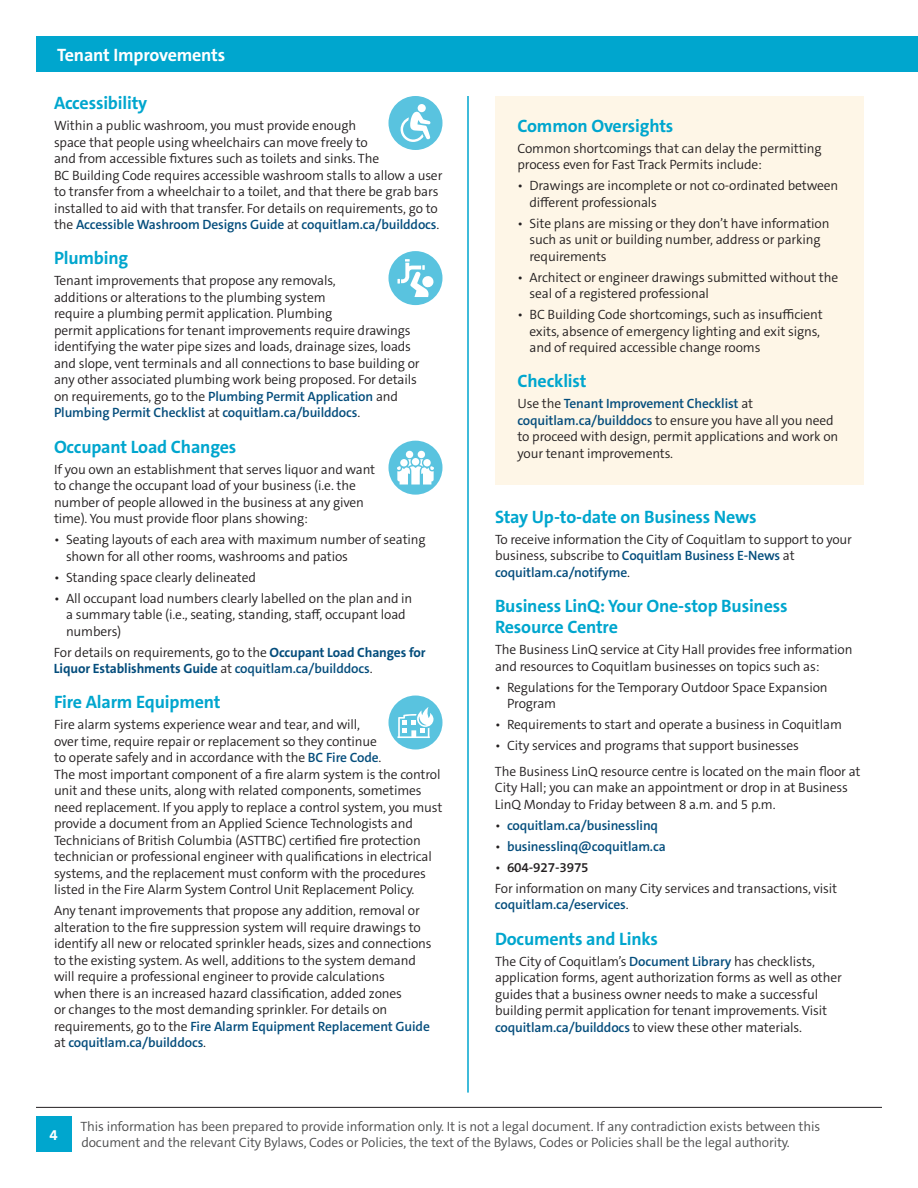
<style>
.page{position:relative;width:918px;height:1188px;background:#fff}
.page>*{position:absolute;margin:0;border:0;box-sizing:border-box;transform-origin:0 0}
.subhead{font:700 18px/21.6px "The Sans C5";letter-spacing:-.01em;color:#00a6ce}
.t1{font:700 18px "The Sans C5";letter-spacing:-.01em;color:#fff}
.t2{font:700 15px "The Sans C5";color:#fff}
.body{font:300 13.5px/16.5px "The Sans C5";letter-spacing:-.01em;color:#231f20}
.t3{font:300 13.5px/16.5px "The Sans C5";letter-spacing:-.01em;color:#4b4c4d}
.body-2{font:700 13.5px/16.5px "The Sans C5";letter-spacing:-.01em;color:#044d7c}
.t4{font:600 13.5px "The Sans C5";letter-spacing:-.01em;color:#044d7c}
.t5{font:600 13.5px "The Sans C5";letter-spacing:-.01em;color:#231f20}
.s1{font-weight:600;color:#044d7c}
.s2{font-weight:300;color:#231f20}
.s3{font-weight:600}
.s4{font-weight:300}
</style>
<div class="page">
<div style="left:36px;top:36px;width:882px;height:36px;background:#00a6ce"></div>
<hr style="left:36px;top:1107px;width:846px;height:1px;background:#231f20">
<div style="left:36px;top:1116px;width:36px;height:36px;background:#00a6ce"></div>
<div style="left:495px;top:96px;width:369px;height:388px;background:#fef6e7"></div>
<hr style="left:467px;top:96px;width:2px;height:997px;background:#00a6ce">
<div style="left:388px;top:251px;width:54px;height:54px;background:#59c3df;border-radius:50%"></div>
<svg style="left:398px;top:259px;width:36px;height:38px"></svg>
<div style="left:388px;top:96px;width:54px;height:54px;background:#59c3df;border-radius:50%"></div>
<svg style="left:401px;top:112px;width:30px;height:30px"></svg>
<div style="left:418px;top:104px;width:8px;height:8px;background:#fff;border-radius:50%"></div>
<div style="left:388px;top:441px;width:54px;height:54px;background:#59c3df;border-radius:50%"></div>
<div style="left:418px;top:451px;width:7px;height:7px;background:#fff;border-radius:50%"></div>
<div style="left:406px;top:451px;width:7px;height:7px;background:#fff;border-radius:50%"></div>
<svg style="left:397px;top:459px;width:37px;height:26px"></svg>
<div style="left:388px;top:696px;width:54px;height:54px;background:#59c3df;border-radius:50%"></div>
<svg style="left:397px;top:707px;width:37px;height:31px"></svg>
<h1 class="t1" style="left:57px;top:43px;width:170px">Tenant Improvements</h1>
<p class="subhead" style="left:54px;top:93px;width:95px">Accessibility</p>
<p class="body" style="left:54px;top:118px;width:390px">Within a public washroom, you must provide enough<br>space that people using wheelchairs can move freely to<br>and from accessible fixtures such as toilets and sinks. The<br>BC Building Code requires accessible washroom stalls to allow a user to transfer from a wheelchair to a toilet, and that there be grab bars installed to aid with that transfer. For details on requirements, go to the <span class="s1">Accessible Washroom Designs Guide</span> at <span class="s1">coquitlam.ca/builddocs</span>.</p>
<p class="subhead" style="left:54px;top:248px;width:76px">Plumbing</p>
<p class="body" style="left:54px;top:273px;width:367px">Tenant improvements that propose any removals,<br>additions or alterations to the plumbing system<br>require a plumbing permit application. Plumbing<br>permit applications for tenant improvements require drawings identifying the water pipe sizes and loads, drainage sizes, loads and slope, vent terminals and all connections to base building or any other associated plumbing work being proposed. For details on requirements, go to the <span class="s1">Plumbing Permit Application</span> and <span class="s1">Plumbing Permit Checklist</span> at <span class="s1">coquitlam.ca/builddocs</span>.</p>
<p class="subhead" style="left:54px;top:436px;width:184px">Occupant Load Changes</p>
<p class="body" style="left:54px;top:461px;width:323px">If you own an establishment that serves liquor and want to change the occupant load of your business (i.e. the number of people allowed in the business at any given time). You must provide floor plans showing:</p>
<p class="body" style="left:66px;top:531px;width:361px;text-indent:-12px">• Seating layouts of each area with maximum number of seating shown for all other rooms, washrooms and patios</p>
<p class="body" style="left:54px;top:569px;width:203px">• Standing space clearly delineated</p>
<p class="body" style="left:66px;top:590px;width:348px;text-indent:-12px">• All occupant load numbers clearly labelled on the plan and in a summary table (i.e., seating, standing, staff, occupant load numbers)</p>
<p class="body-2" style="left:54px;top:644px;width:373px"><span class="s2">For details on requirements, go to the</span> Occupant Load Changes for<br>Liquor Establishments Guide <span class="s2">at</span> <span class="s3">coquitlam.ca/builddocs</span><span class="s2">.</span></p>
<p class="subhead" style="left:54px;top:691px;width:168px">Fire Alarm Equipment</p>
<p class="body" style="left:54px;top:716px;width:390px">Fire alarm systems experience wear and tear, and will,<br>over time, require repair or replacement so they continue<br>to operate safely and in accordance with the <span class="s1">BC Fire Code</span>.<br>The most important component of a fire alarm system is the control unit and these units, along with related components, sometimes need replacement. If you apply to replace a control system, you must provide a document from an Applied Science Technologists and Technicians of British Columbia (ASTTBC) certified fire protection technician or professional engineer with qualifications in electrical systems, and the replacement must conform with the procedures listed in the Fire Alarm System Control Unit Replacement Policy.</p>
<p class="body" style="left:54px;top:902px;width:379px">Any tenant improvements that propose any addition, removal or alteration to the fire suppression system will require drawings to identify all new or relocated sprinkler heads, sizes and connections to the existing system. As well, additions to the system demand will require a professional engineer to provide calculations<br>when there is an increased hazard classification, added zones<br>or changes to the most demanding sprinkler. For details on requirements, go to the <span class="s1">Fire Alarm Equipment Replacement Guide </span>at <span class="s1">coquitlam.ca/builddocs</span>.</p>
<p class="subhead" style="left:518px;top:115px;width:157px">Common Oversights</p>
<p class="body" style="left:518px;top:140px;width:306px">Common shortcomings that can delay the permitting process even for Fast Track Permits include:</p>
<p class="body" style="left:530px;top:178px;width:310px;text-indent:-12px">• Drawings are incomplete or not co-ordinated between different professionals</p>
<p class="body" style="left:530px;top:215px;width:302px;text-indent:-12px">• Site plans are missing or they don’t have information such as unit or building number, address or parking requirements</p>
<p class="body" style="left:530px;top:269px;width:310px;text-indent:-12px">• Architect or engineer drawings submitted without the seal of a registered professional</p>
<p class="body" style="left:530px;top:307px;width:295px;text-indent:-12px">• BC Building Code shortcomings, such as insufficient exits, absence of emergency lighting and exit signs, and of required accessible change rooms</p>
<p class="subhead" style="left:518px;top:371px;width:71px">Checklist</p>
<p class="body" style="left:518px;top:396px;width:322px">Use the <span class="s1">Tenant Improvement Checklist</span> at <span class="s1">coquitlam.ca/builddocs</span> to ensure you have all you need to proceed with design, permit applications and work on your tenant improvements.</p>
<p class="subhead" style="left:495px;top:506px;width:263px">Stay Up-to-date on Business News</p>
<p class="body" style="left:495px;top:531px;width:359px">To receive information the City of Coquitlam to support to your business, subscribe to <span class="s1">Coquitlam Business E-News</span> at <span class="s1">coquitlam.ca/notifyme</span>.</p>
<p class="subhead" style="left:495px;top:595px;width:294px">Business LinQ: Your One-stop Business<br>Resource Centre</p>
<p class="body" style="left:495px;top:642px;width:359px">The Business LinQ service at City Hall provides free information and resources to Coquitlam businesses on topics such as:</p>
<p class="body" style="left:507px;top:679px;width:322px;text-indent:-12px">• Regulations for the Temporary Outdoor Space Expansion<br>Program</p>
<p class="body" style="left:495px;top:717px;width:348px">• Requirements to start and operate a business in Coquitlam</p>
<p class="body" style="left:495px;top:738px;width:305px">• City services and programs that support businesses</p>
<p class="body" style="left:495px;top:763px;width:367px">The Business LinQ resource centre is located on the main floor at<br>City Hall; you can make an appointment or drop in at Business<br>LinQ Monday to Friday between 8 a.m. and 5 p.m.</p>
<p class="t4" style="left:495px;top:817px;width:165px"><span class="s2">•</span> coquitlam.ca/businesslinq</p>
<p class="t4" style="left:495px;top:838px;width:172px"><span class="s2">•</span> businesslinq@coquitlam.ca</p>
<p class="t5" style="left:495px;top:859px;width:95px"><span class="s4">•</span> 604-927-3975</p>
<p class="body" style="left:495px;top:880px;width:344px">For information on many City services and transactions, visit <span class="s1">coquitlam.ca/eservices</span>.</p>
<p class="subhead" style="left:495px;top:928px;width:165px">Documents and Links</p>
<p class="body" style="left:495px;top:953px;width:348px">The City of Coquitlam’s <span class="s1">Document Library</span> has checklists, application forms, agent authorization forms as well as other guides that a business owner needs to make a successful building permit application for tenant improvements. Visit <span class="s1">coquitlam.ca/builddocs</span> to view these other materials.</p>
<p class="t2" style="left:50px;top:1125px;width:10px">4</p>
<p class="t3" style="left:80px;top:1118px;width:741px">This information has been prepared to provide information only. It is not a legal document. If any contradiction exists between this document and the relevant City Bylaws, Codes or Policies, the text of the Bylaws, Codes or Policies shall be the legal authority.</p>
</div>
